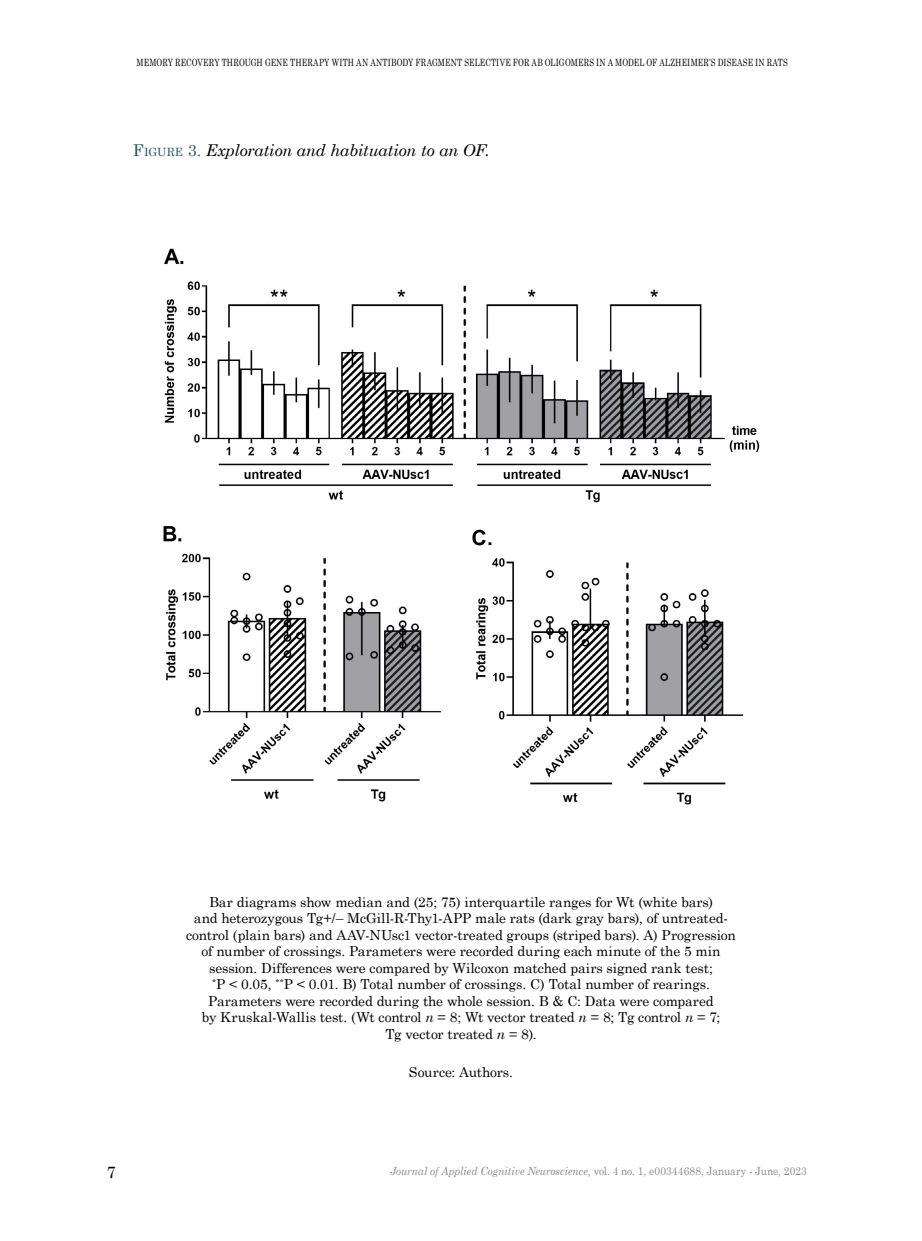
<style>
.page{position:relative;width:922px;height:1241px;background:#fff}
.page>*{position:absolute;margin:0;border:0;box-sizing:border-box;transform-origin:0 0}
.t1{font:italic 16.25px "Century Schoolbook";letter-spacing:-.01em;color:#000}
.t2{font:16.25px "Century Schoolbook";color:#000}
.t3{font:13.75px/16.5px "Century Schoolbook";letter-spacing:-.01em;color:#000;text-align:center}
.t4{font:italic 11.25px "Century Schoolbook";color:#888;scale:.9 1}
.t5{font:10px "Century Schoolbook";letter-spacing:.05em;color:#000;scale:.75 1}
.s1{font-style:normal;color:#215868}
.s2{font-style:normal;font-size:11.38px;color:#215868}
.s3{font-style:italic}
.s4{font-style:normal}
</style>
<div class="page">
<img style="left:163px;top:248px;width:597px;height:557px">
<p class="t5" style="left:136px;top:54px;width:19px">Memor</p>
<p class="t5" style="left:168px;top:54px;width:15px">y recover</p>
<p class="t5" style="left:214px;top:54px;width:15px">y throughgenetherap</p>
<p class="t5" style="left:324px;top:54px;width:15px">y with</p>
<p class="t5" style="left:356px;top:54px;width:27px">an antibod</p>
<p class="t5" style="left:408px;top:54px;width:15px">y fragmentselectivefor</p>
<p class="t5" style="left:531px;top:54px;width:26px">Aβ oligomers</p>
<p class="t5" style="left:596px;top:54px;width:23px">in amodelof</p>
<p class="t5" style="left:659px;top:54px;width:30px">Alzheimer</p>
<p class="t5" style="left:709px;top:54px;width:10px">’sdiseaseinrats</p>
<p class="t1" style="left:133px;top:137px;width:358px"><span class="s1">F</span><span class="s2">IGURE</span> <span class="s1">3.</span> Exploration and habituation to an OF.</p>
<p class="t3" style="left:186px;top:892px;width:551px">Bar diagrams show median and (25; 75) interquartile ranges for Wt (white bars)<br>and heterozygous Tg+/– McGill-R-Thy1-APP male rats (dark gray bars), of untreated&shy;control (plain bars) and AAV-NUsc1 vector-treated groups (striped bars). A) Progression of number of crossings. Parameters were recorded during each minute of the 5 min session. Differences were compared by Wilcoxon matched pairs signed rank test;<br><sup>*</sup>P &lt; 0.05, <sup>**</sup>P &lt; 0.01. B) Total number of crossings. C) Total number of rearings.<br>Parameters were recorded during the whole session. B &amp; C: Data were compared<br>by Kruskal-Wallis test. (Wt control <span class="s3">n</span> = 8; Wt vector treated <span class="s3">n</span> = 8; Tg control <span class="s3">n</span> = 7;<br>Tg vector treated <span class="s3">n</span> = 8).</p>
<p class="t3" style="left:409px;top:1061px;width:106px">Source: Authors.</p>
<p class="t2" style="left:107px;top:1158px;width:11px">7</p>
<p class="t4" style="left:390px;top:1161px;width:464px">Journal of Applied Cognitive Neuroscience, <span class="s4">vol. 4 no. 1, e00344688, January - June, 2023</span></p>
</div>
